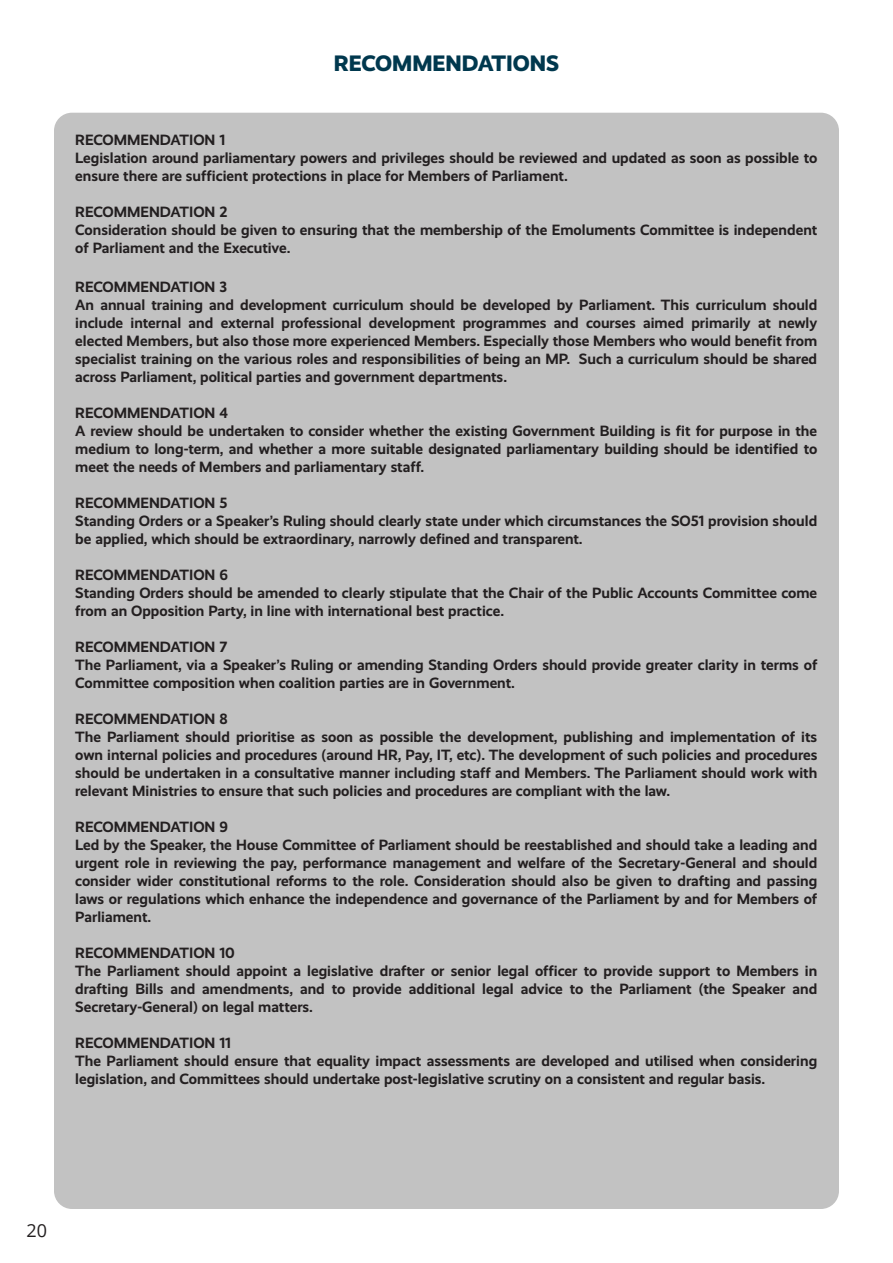
<style>
.page{position:relative;width:893px;height:1263px;background:#fff}
.page>*{position:absolute;margin:0;border:0;box-sizing:border-box;transform-origin:0 0}
.Heading__Malawi_Report{font:800 22.5px "Realist";color:#00384e}
.t1{font:18px "Open Sans";color:#231f20}
.t2{font:700 15px/18px "Realist";color:#231f20}
</style>
<div class="page">
<div style="left:54px;top:113px;width:785px;height:1096px;background:#c2c2c2;border-radius:18px"></div>
<p class="Heading__Malawi_Report" style="left:334px;top:50px;width:227px">RECOMMENDATIONS</p>
<p class="t2" style="left:75px;top:130px;width:151px">RECOMMENDATION 1</p>
<p class="t2" style="left:75px;top:148px;width:744px">Legislation around parliamentary powers and privileges should be reviewed and updated as soon as possible to ensure there are sufficient protections in place for Members of Parliament.</p>
<p class="t2" style="left:75px;top:202px;width:154px">RECOMMENDATION 2</p>
<p class="t2" style="left:75px;top:220px;width:744px">Consideration should be given to ensuring that the membership of the Emoluments Committee is independent of Parliament and the Executive.</p>
<p class="t2" style="left:75px;top:278px;width:153px">RECOMMENDATION 3</p>
<p class="t2" style="left:75px;top:296px;width:744px;text-align:justify">An annual training and development curriculum should be developed by Parliament. This curriculum should include internal and external professional development programmes and courses aimed primarily at newly elected Members, but also those more experienced Members. Especially those Members who would benefit from specialist training on the various roles and responsibilities of being an MP. Such a curriculum should be shared across Parliament, political parties and government departments.</p>
<p class="t2" style="left:75px;top:404px;width:154px">RECOMMENDATION 4</p>
<p class="t2" style="left:75px;top:422px;width:744px;text-align:justify">A review should be undertaken to consider whether the existing Government Building is fit for purpose in the medium to long-term, and whether a more suitable designated parliamentary building should be identified to meet the needs of Members and parliamentary staff.</p>
<p class="t2" style="left:75px;top:494px;width:154px">RECOMMENDATION 5</p>
<p class="t2" style="left:75px;top:512px;width:743px">Standing Orders or a Speaker’s Ruling should clearly state under which circumstances the SO51 provision should be applied, which should be extraordinary, narrowly defined and transparent.</p>
<p class="t2" style="left:75px;top:566px;width:154px">RECOMMENDATION 6</p>
<p class="t2" style="left:75px;top:584px;width:743px">Standing Orders should be amended to clearly stipulate that the Chair of the Public Accounts Committee come from an Opposition Party, in line with international best practice.</p>
<p class="t2" style="left:75px;top:638px;width:153px">RECOMMENDATION 7</p>
<p class="t2" style="left:75px;top:656px;width:744px">The Parliament, via a Speaker’s Ruling or amending Standing Orders should provide greater clarity in terms of<br>Committee composition when coalition parties are in Government.</p>
<p class="t2" style="left:75px;top:710px;width:154px">RECOMMENDATION 8</p>
<p class="t2" style="left:75px;top:728px;width:744px;text-align:justify">The Parliament should prioritise as soon as possible the development, publishing and implementation of its own internal policies and procedures (around HR, Pay, IT, etc). The development of such policies and procedures should be undertaken in a consultative manner including staff and Members. The Parliament should work with relevant Ministries to ensure that such policies and procedures are compliant with the law.</p>
<p class="t2" style="left:75px;top:818px;width:154px">RECOMMENDATION 9</p>
<p class="t2" style="left:75px;top:836px;width:744px;text-align:justify">Led by the Speaker, the House Committee of Parliament should be reestablished and should take a leading and urgent role in reviewing the pay, performance management and welfare of the Secretary-General and should consider wider constitutional reforms to the role. Consideration should also be given to drafting and passing laws or regulations which enhance the independence and governance of the Parliament by and for Members of Parliament.</p>
<p class="t2" style="left:75px;top:944px;width:161px">RECOMMENDATION 10</p>
<p class="t2" style="left:75px;top:962px;width:744px;text-align:justify">The Parliament should appoint a legislative drafter or senior legal officer to provide support to Members in drafting Bills and amendments, and to provide additional legal advice to the Parliament (the Speaker and Secretary-General) on legal matters.</p>
<p class="t2" style="left:75px;top:1034px;width:157px">RECOMMENDATION 11</p>
<p class="t2" style="left:75px;top:1052px;width:743px">The Parliament should ensure that equality impact assessments are developed and utilised when considering legislation, and Committees should undertake post-legislative scrutiny on a consistent and regular basis.</p>
<p class="t1" style="left:26px;top:1218px;width:22px">20</p>
</div>
